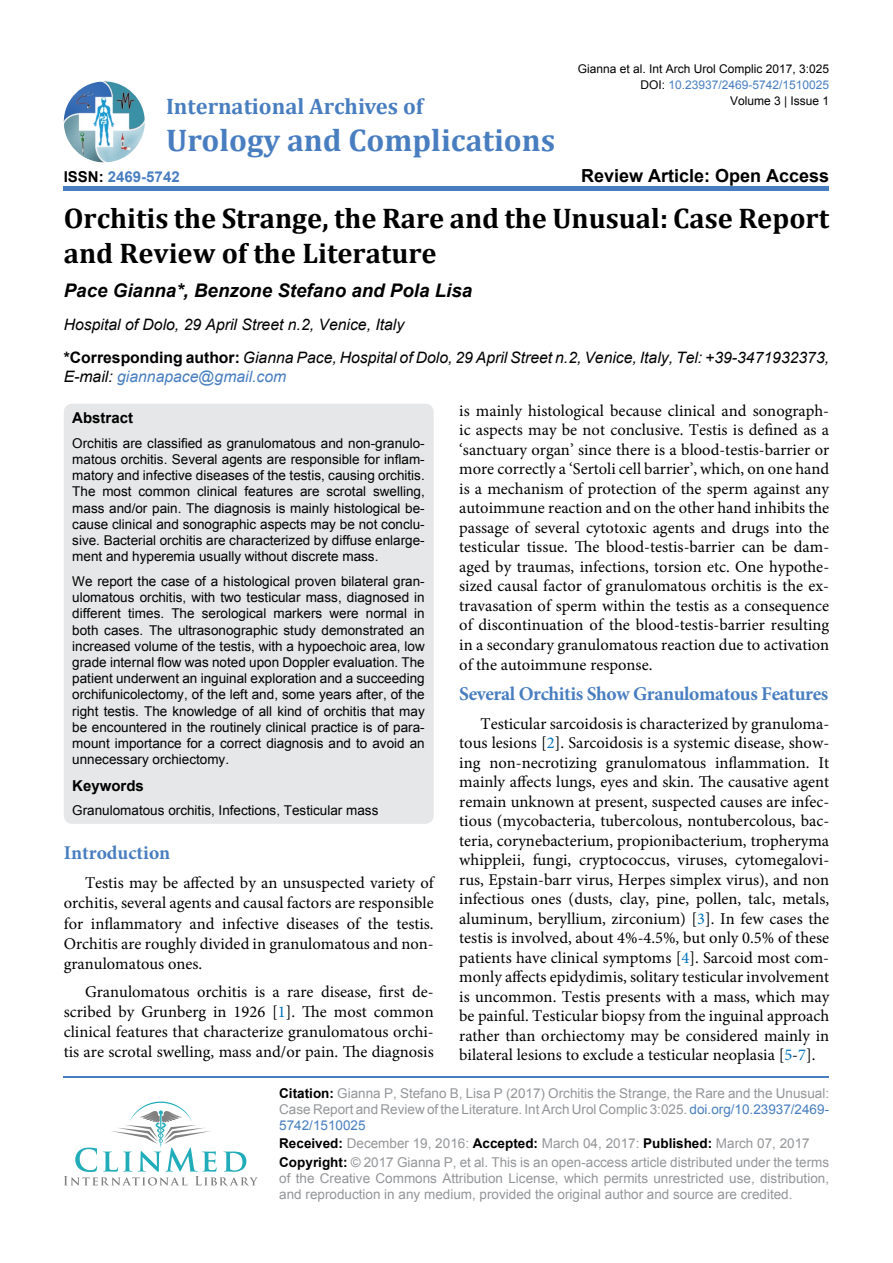
<style>
.page{position:relative;width:893px;height:1263px;background:#fff}
.page>*{position:absolute;margin:0;border:0;box-sizing:border-box;transform-origin:0 0}
.t1{font:700 31.5px "Cambria";color:#487ec0}
.t2{font:700 28.5px/34.2px "Cambria";color:#000}
.t3{font:700 22.5px "Cambria";color:#487ec0}
.t4{font:700 19.5px "Minion Pro";letter-spacing:-.02em;color:#487ec0}
.t5{font:700 19.5px "Minion Pro";color:#487ec0}
.t6{font:italic 700 18.75px "Arial";color:#000}
.t7{font:700 18px "Arial";color:#000}
.t8{font:16.5px/19.5px "Minion Pro";color:#000;text-align:justify}
.t9{font:italic 15.75px/32.7px "Arial";color:#000}
.t10{font:italic 15.75px "Arial";color:#487ec0}
.t11{font:700 15px "Arial";color:#000}
.t12{font:700 15px "Arial";color:#487ec0}
.t13{font:13.5px/16.2px "Arial";color:#000;text-align:justify}
.t14{font:13.5px/16.2px "Arial";color:#939598}
.t15{font:12px "Arial";color:#000}
.t16{font:12px "Arial";color:#487ec0}
.s1{color:#000}
.s2{font-weight:700;font-style:normal}
.s3{color:#0072bc}
.s4{font-weight:700;color:#000}
.s5{color:#487ec0}
</style>
<div class="page">
<img style="left:64px;top:81px;width:81px;height:81px;border-radius:41px">
<div style="left:64px;top:186px;width:765px;height:5px;background:#487ec0"></div>
<hr style="left:64px;top:1076px;width:765px;height:2px;background:#487ec0">
<svg style="left:64px;top:1101px;width:194px;height:84px"></svg>
<div style="left:64px;top:404px;width:370px;height:420px;background:#e6e7e8;border-radius:9px"></div>
<p class="t15" style="left:578px;top:60px;width:253px">Gianna et al. Int Arch Urol Complic 2017, 3:025</p>
<h3 class="t3" style="left:166px;top:90px;width:259px">International Archives of</h3>
<h1 class="t1" style="left:166px;top:118px;width:391px">Urology and Complications</h1>
<p class="t12" style="left:64px;top:167px;width:117px"><span class="s1">ISSN:</span> 2469-5742</p>
<p class="t16" style="left:640px;top:77px;width:190px"><span class="s1">DOI:</span> 10.23937/2469-5742/1510025</p>
<p class="t15" style="left:730px;top:93px;width:101px">Volume 3 | Issue 1</p>
<p class="t7" style="left:581px;top:164px;width:250px">Review Article: Open Access</p>
<h2 class="t2" style="left:64px;top:201px;width:767px">Orchitis the Strange, the Rare and the Unusual: Case Report and Review of the Literature</h2>
<p class="t6" style="left:64px;top:278px;width:410px">Pace Gianna*, Benzone Stefano and Pola Lisa</p>
<p class="t9" style="left:64px;top:308px;width:767px">Hospital of Dolo, 29 April Street n.2, Venice, Italy<br><span class="s2">*Corresponding author:</span> Gianna Pace, Hospital of Dolo, 29 April Street n.2, Venice, Italy, Tel: +39-3471932373,</p>
<p class="t10" style="left:64px;top:367px;width:224px"><span class="s1">E-mail:</span> giannapace@gmail.com</p>
<p class="t11" style="left:72px;top:408px;width:62px">Abstract</p>
<p class="t13" style="left:72px;top:435px;width:354px">Orchitis are classified as granulomatous and non-granulo&shy;matous orchitis. Several agents are responsible for inflam&shy;matory and infective diseases of the testis, causing orchitis.<br>The most common clinical features are scrotal swelling, mass and/or pain. The diagnosis is mainly histological be&shy;cause clinical and sonographic aspects may be not conclu&shy;sive. Bacterial orchitis are characterized by diffuse enlarge&shy;ment and hyperemia usually without discrete mass.</p>
<p class="t13" style="left:72px;top:573px;width:354px">We report the case of a histological proven bilateral gran&shy;ulomatous orchitis, with two testicular mass, diagnosed in different times. The serological markers were normal in both cases. The ultrasonographic study demonstrated an increased volume of the testis, with a hypoechoic area, low grade internal flow was noted upon Doppler evaluation. The patient underwent an inguinal exploration and a succeeding orchifunicolectomy, of the left and, some years after, of the right testis. The knowledge of all kind of orchitis that may be encountered in the routinely clinical practice is of para&shy;mount importance for a correct diagnosis and to avoid an unnecessary orchiectomy.</p>
<p class="t11" style="left:72px;top:775px;width:73px">Keywords</p>
<p class="t13" style="left:72px;top:803px;width:308px">Granulomatous orchitis, Infections, Testicular mass</p>
<p class="t8" style="left:459px;top:401px;width:371px">is mainly histological because clinical and sonograph&shy;ic aspects may be not conclusive. Testis is defined as a ‘sanctuary organ’ since there is a blood-testis-barrier or more correctly a ‘Sertoli cell barrier’, which, on one hand is a mechanism of protection of the sperm against any autoimmune reaction and on the other hand inhibits the passage of several cytotoxic agents and drugs into the testicular tissue. The blood-testis-barrier can be dam&shy;aged by traumas, infections, torsion etc. One hypothe&shy;sized causal factor of granulomatous orchitis is the ex&shy;travasation of sperm within the testis as a consequence of discontinuation of the blood-testis-barrier resulting in a secondary granulomatous reaction due to activation of the autoimmune response.</p>
<p class="t4" style="left:459px;top:680px;width:371px">Several Orchitis Show Granulomatous Features</p>
<p class="t8" style="left:459px;top:713px;width:371px;text-indent:21px">Testicular sarcoidosis is characterized by granuloma&shy;tous lesions [<span class="s3">2</span>]. Sarcoidosis is a systemic disease, show&shy;ing non-necrotizing granulomatous inflammation. It mainly affects lungs, eyes and skin. The causative agent remain unknown at present, suspected causes are infec&shy;tious (mycobacteria, tubercolous, nontubercolous, bac&shy;teria, corynebacterium, propionibacterium, tropheryma whippleii, fungi, cryptococcus, viruses, cytomegalovi&shy;rus, Epstain-barr virus, Herpes simplex virus), and non infectious ones (dusts, clay, pine, pollen, talc, metals, aluminum, beryllium, zirconium) [<span class="s3">3</span>]. In few cases the testis is involved, about 4%-4.5%, but only 0.5% of these patients have clinical symptoms [<span class="s3">4</span>]. Sarcoid most com&shy;monly affects epidydimis, solitary testicular involvement is uncommon. Testis presents with a mass, which may be painful. Testicular biopsy from the inguinal approach rather than orchiectomy may be considered mainly in bilateral lesions to exclude a testicular neoplasia [<span class="s3">5</span>-<span class="s3">7</span>].</p>
<p class="t5" style="left:64px;top:839px;width:108px">Introduction</p>
<p class="t8" style="left:64px;top:873px;width:371px;line-height:20.2px;text-indent:21px">Testis may be affected by an unsuspected variety of orchitis, several agents and causal factors are responsible for inflammatory and infective diseases of the testis.<br>Orchitis are roughly divided in granulomatous and non&shy;granulomatous ones.</p>
<p class="t8" style="left:64px;top:982px;width:371px;text-indent:21px">Granulomatous orchitis is a rare disease, first de&shy;scribed by Grunberg in 1926 [<span class="s3">1</span>]. The most common clinical features that characterize granulomatous orchi&shy;tis are scrotal swelling, mass and/or pain. The diagnosis</p>
<p class="t14" style="left:279px;top:1085px;width:551px;text-align:justify"><span class="s4">Citation:</span> Gianna P, Stefano B, Lisa P (2017) Orchitis the Strange, the Rare and the Unusual:<br>Case Report and Review of the Literature. Int Arch Urol Complic 3:025. <span class="s5">doi.org/10.23937/2469- 5742/1510025</span></p>
<p class="t14" style="left:279px;top:1135px;width:551px;line-height:18.3px"><span class="s4">Received:</span> December 19, 2016: <span class="s4">Accepted:</span> March 04, 2017: <span class="s4">Published:</span> March 07, 2017<br><span class="s4">Copyright:</span> © 2017 Gianna P, et al. This is an open-access article distributed under the terms</p>
<p class="t14" style="left:279px;top:1170px;width:551px">of the Creative Commons Attribution License, which permits unrestricted use, distribution, and reproduction in any medium, provided the original author and source are credited.</p>
</div>
